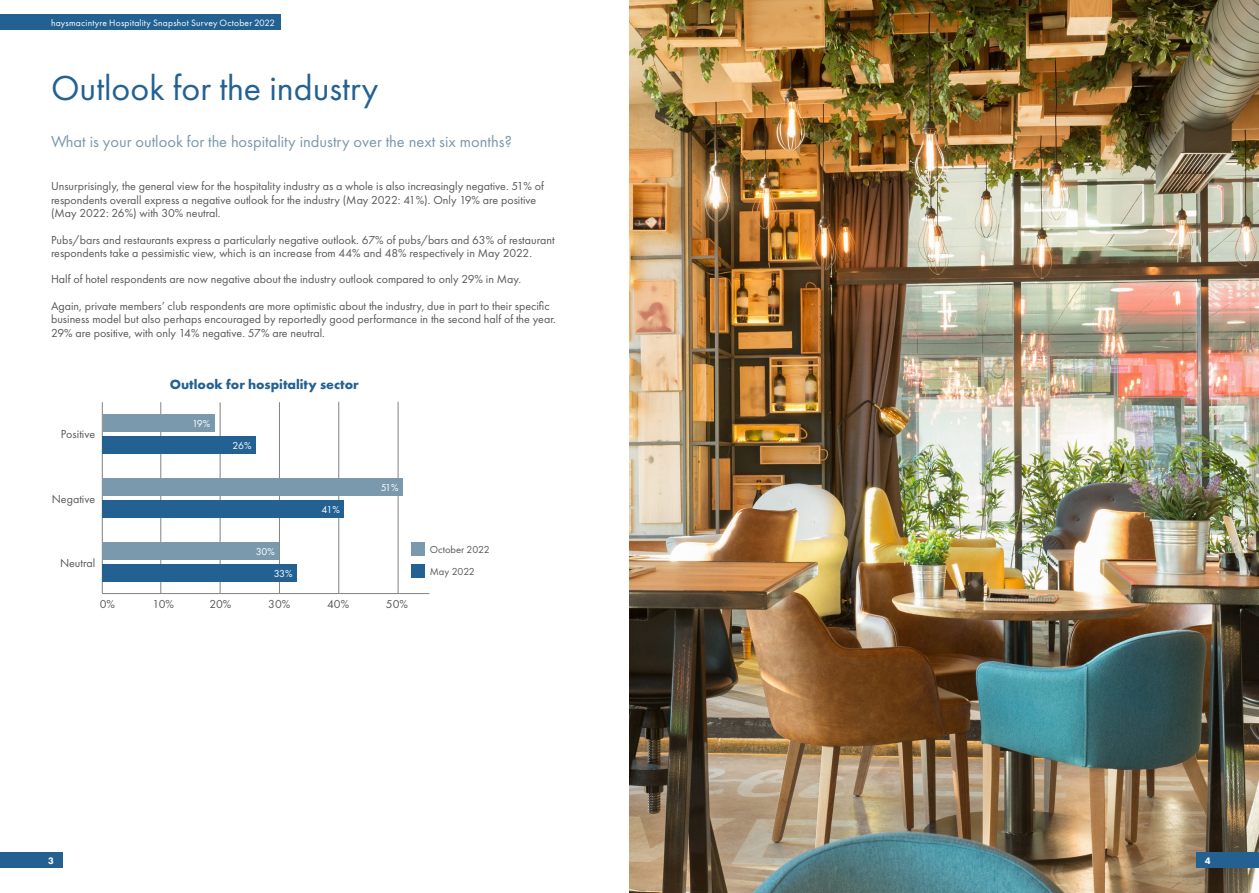
<style>
.page{position:relative;width:1259px;height:893px;background:#fff}
.page>*{position:absolute;margin:0;border:0;box-sizing:border-box;transform-origin:0 0}
.t1{font:36px "Futura PT";color:#236192}
.Intro_text{font:16.5px "Futura PT";color:#7a99ac}
.Large_graph_title{font:700 13.8px "Futura PT";color:#236192}
.Body_copy{font:12px/13.5px "Futura PT";color:#57585a}
.Large_graph_axis_tex{font:12px "Futura PT";color:#57585a}
.Large_graph_x-axis{font:12px "Futura PT";color:#57585a}
.t2{font:10.5px "Futura PT";letter-spacing:-.075em;color:#fff}
.t3{font:10.5px "Futura PT";color:#57585a}
.t4{font:800 9.75px "Futura PT";color:#fff}
.t5{font:9.6px "Futura PT";letter-spacing:.02em;color:#fff}
</style>
<div class="page">
<img style="left:629px;top:0;width:630px;height:893px">
<div style="left:0;top:852px;width:63px;height:16px;background:#236192"></div>
<div style="left:1196px;top:852px;width:63px;height:16px;background:#236192"></div>
<hr style="left:398px;top:402px;width:1px;height:191px;background:#808285">
<hr style="left:338px;top:402px;width:1px;height:191px;background:#808285">
<hr style="left:279px;top:402px;width:1px;height:191px;background:#808285">
<hr style="left:220px;top:402px;width:1px;height:191px;background:#808285">
<hr style="left:160px;top:402px;width:1px;height:191px;background:#808285">
<hr style="left:102px;top:402px;width:1px;height:191px;background:#808285">
<div style="left:103px;top:436px;width:153px;height:18px;background:#236192"></div>
<div style="left:103px;top:414px;width:111px;height:17px;background:#7a99ac"></div>
<hr style="left:102px;top:593px;width:327px;height:1px;background:#808285">
<div style="left:103px;top:500px;width:241px;height:18px;background:#236192"></div>
<div style="left:103px;top:478px;width:300px;height:18px;background:#7a99ac"></div>
<div style="left:103px;top:564px;width:194px;height:18px;background:#236192"></div>
<div style="left:103px;top:542px;width:176px;height:18px;background:#7a99ac"></div>
<div style="left:411px;top:564px;width:13px;height:13px;background:#236192"></div>
<div style="left:411px;top:543px;width:13px;height:13px;background:#7a99ac"></div>
<div style="left:0;top:14px;width:281px;height:16px;background:#236192"></div>
<p class="t5" style="left:51px;top:17px;width:225px">haysmacintyre Hospitality Snapshot Survey October 2022</p>
<p class="t1" style="left:51px;top:67px;width:329px">Outlook for the industry</p>
<p class="Intro_text" style="left:51px;top:132px;width:462px">What is your outlook for the hospitality industry over the next six months?</p>
<p class="Body_copy" style="left:51px;top:180px;width:494px">Unsurprisingly, the general view for the hospitality industry as a whole is also increasingly negative. 51% of respondents overall express a negative outlook for the industry (May 2022: 41%). Only 19% are positive (May 2022: 26%) with 30% neutral.</p>
<p class="Body_copy" style="left:51px;top:233px;width:505px">Pubs/bars and restaurants express a particularly negative outlook. 67% of pubs/bars and 63% of restaurant respondents take a pessimistic view, which is an increase from 44% and 48% respectively in May 2022.</p>
<p class="Body_copy" style="left:51px;top:273px;width:472px">Half of hotel respondents are now negative about the industry outlook compared to only 29% in May.</p>
<p class="Body_copy" style="left:51px;top:299px;width:506px">Again, private members’ club respondents are more optimistic about the industry, due in part to their specific business model but also perhaps encouraged by reportedly good performance in the second half of the year.<br>29% are positive, with only 14% negative. 57% are neutral.</p>
<p class="Large_graph_title" style="left:170px;top:375px;width:191px">Outlook for hospitality sector</p>
<p class="Large_graph_axis_tex" style="left:61px;top:427px;width:36px">Positive</p>
<p class="Large_graph_axis_tex" style="left:52px;top:491px;width:45px">Negative</p>
<p class="Large_graph_axis_tex" style="left:60px;top:556px;width:37px">Neutral</p>
<p class="t2" style="left:192px;top:417px;width:20px">19%</p>
<p class="t2" style="left:232px;top:439px;width:20px">26%</p>
<p class="t2" style="left:256px;top:545px;width:21px">30%</p>
<p class="t2" style="left:274px;top:567px;width:20px">33%</p>
<p class="t2" style="left:321px;top:503px;width:20px">41%</p>
<p class="t2" style="left:381px;top:481px;width:19px">51%</p>
<p class="Large_graph_x-axis" style="left:100px;top:597px;width:17px">0%</p>
<p class="Large_graph_x-axis" style="left:153px;top:597px;width:23px">10%</p>
<p class="Large_graph_x-axis" style="left:210px;top:597px;width:23px">20%</p>
<p class="Large_graph_x-axis" style="left:268px;top:597px;width:24px">30%</p>
<p class="Large_graph_x-axis" style="left:327px;top:597px;width:24px">40%</p>
<p class="Large_graph_x-axis" style="left:386px;top:597px;width:24px">50%</p>
<p class="t3" style="left:430px;top:544px;width:62px">October 2022</p>
<p class="t3" style="left:430px;top:565px;width:47px">May 2022</p>
<p class="t4" style="left:48px;top:854px;width:7px">3</p>
<p class="t4" style="left:1205px;top:854px;width:7px">4</p>
</div>
